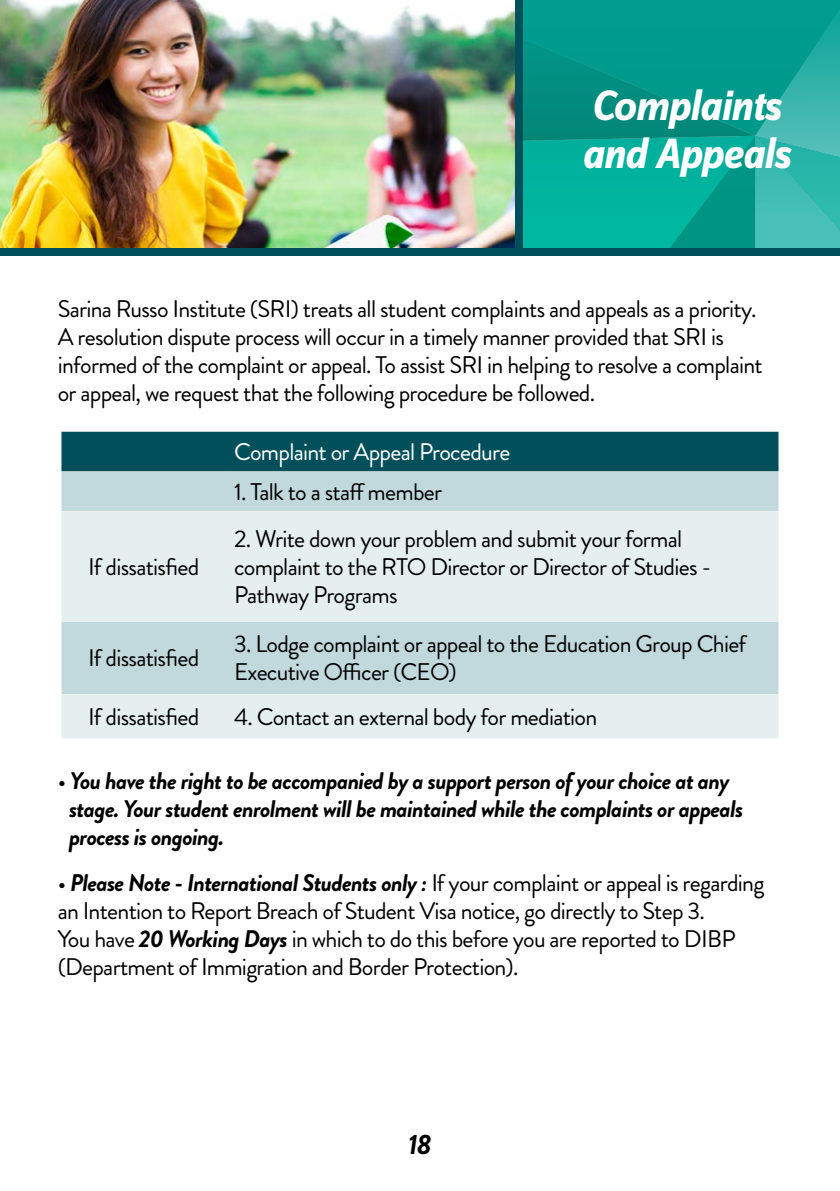
<style>
.page{position:relative;width:840px;height:1191px;background:#fff}
.page>*{position:absolute;margin:0;border:0;box-sizing:border-box;transform-origin:0 0}
.t1{font:italic 700 44px/48px "Zine Sans Dis OT";letter-spacing:-.03em;color:#fff}
.t2{font:italic 700 28px "Brandon Grotesque";color:#000}
.t3{font:24px/28px "Brandon Grotesque";letter-spacing:-.03em;color:#000}
.t4{font:italic 700 24px/28px "Brandon Grotesque";letter-spacing:-.03em;color:#000}
.t5{font:24px "Brandon Grotesque";letter-spacing:-.03em;color:#fff}
.s1{font-weight:400;font-style:normal}
.s2{font-weight:700;font-style:italic}
</style>
<div class="page">
<img style="left:0;top:0;width:515px;height:248px">
<svg style="left:522px;top:0;width:317px;height:248px;background:#0ba494"></svg>
<div style="left:0;top:248px;width:839px;height:7px;background:#004f5a"></div>
<div style="left:515px;top:0;width:7px;height:255px;background:#004f5a"></div>
<div style="left:61px;top:432px;width:717px;height:39px;background:#004f5a"></div>
<div style="left:61px;top:471px;width:717px;height:40px;background:#c1d8dc"></div>
<svg style="left:61px;top:511px;width:717px;height:227px;background:#dae7e9"></svg>
<h1 class="t1" style="left:581px;top:84px;width:210px">Complaints and Appeals</h1>
<p class="t3" style="left:58px;top:295px;width:706px">Sarina Russo Institute (SRI) treats all student complaints and appeals as a priority.<br>A resolution dispute process will occur in a timely manner provided that SRI is informed of the complaint or appeal. To assist SRI in helping to resolve a complaint or appeal, we request that the following procedure be followed.</p>
<p class="t3" style="left:88px;top:553px;width:112px">If dissatisfied</p>
<p class="t3" style="left:88px;top:644px;width:112px">If dissatisfied</p>
<p class="t5" style="left:234px;top:435px;width:278px">Complaint or Appeal Procedure</p>
<p class="t3" style="left:234px;top:478px;width:209px">1. Talk to a staff member</p>
<p class="t3" style="left:234px;top:525px;width:478px">2. Write down your problem and submit your formal complaint to the RTO Director or Director of Studies -<br>Pathway Programs</p>
<p class="t3" style="left:234px;top:630px;width:513px">3. Lodge complaint or appeal to the Education Group Chief<br>Executive Officer (CEO)</p>
<p class="t3" style="left:88px;top:703px;width:112px">If dissatisfied</p>
<p class="t3" style="left:234px;top:703px;width:364px">4. Contact an external body for mediation</p>
<p class="t4" style="left:69px;top:767px;width:675px;text-indent:-11px"><span class="s1">•</span> You have the right to be accompanied by a support person of your choice at any stage. Your student enrolment will be maintained while the complaints or appeals process is ongoing.</p>
<p class="t3" style="left:58px;top:868px;width:708px">• <span class="s2">Please Note - International Students only :</span> If your complaint or appeal is regarding an Intention to Report Breach of Student Visa notice, go directly to Step 3.<br>You have <span class="s2">20 Working Days</span> in which to do this before you are reported to DIBP (Department of Immigration and Border Protection).</p>
<p class="t2" style="left:408px;top:1124px;width:25px">18</p>
</div>
